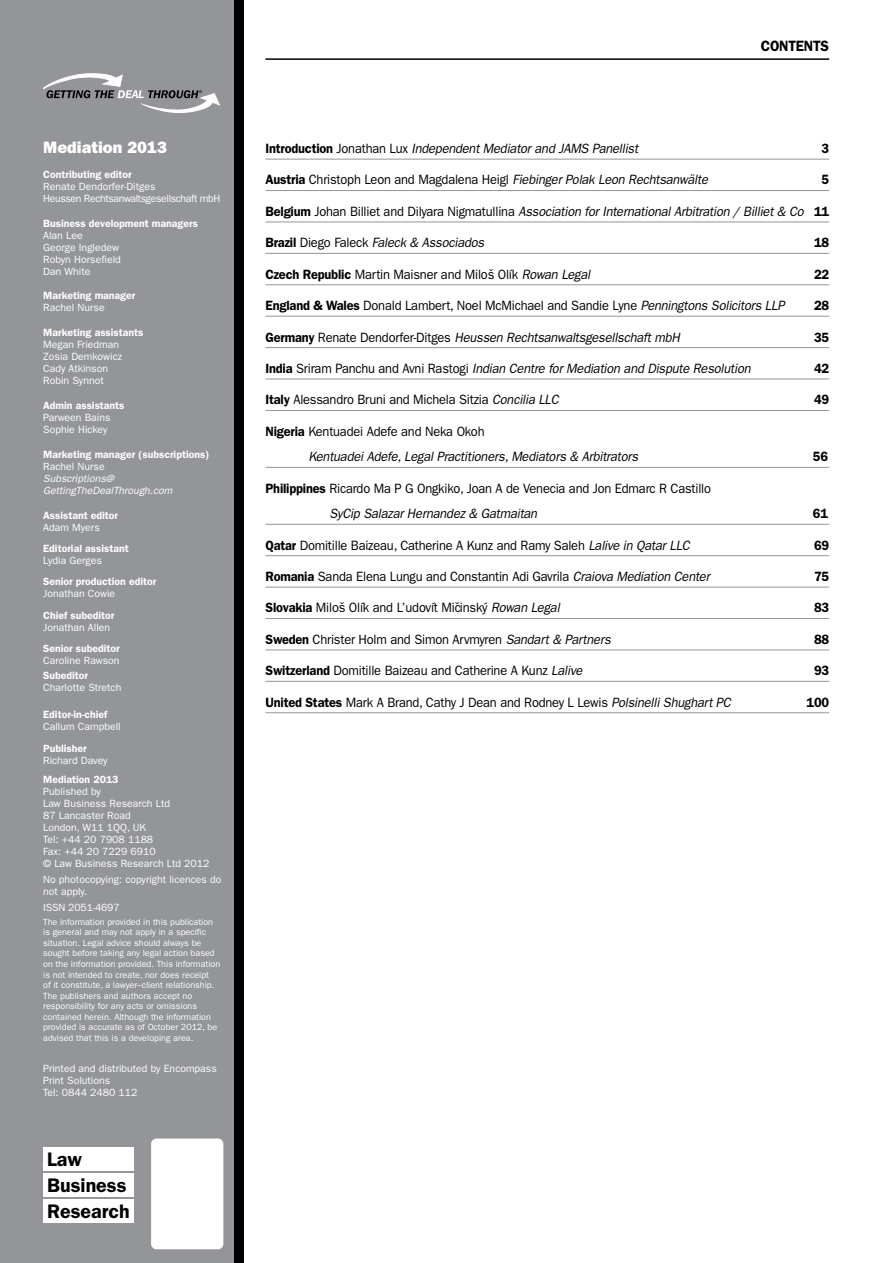
<style>
.page{position:relative;width:893px;height:1263px;background:#fff}
.page>*{position:absolute;margin:0;border:0;box-sizing:border-box;transform-origin:0 0}
.t1{font:600 19.65px/25.8px "Franklin Gothic";color:#000}
.t2{font:800 16.5px "Franklin Gothic";color:#fff}
.t3{font:600 15px "Franklin Gothic";letter-spacing:.045em;color:#000;scale:.95 1}
.t4{font:13.5px/25.5px "Franklin Gothic";letter-spacing:-.015em;color:#000;scale:.95 1}
.t5{font:italic 13.5px/25.5px "Franklin Gothic";letter-spacing:-.015em;color:#000;scale:.95 1}
.t6{font:600 13.5px "Franklin Gothic";letter-spacing:-.015em;color:#000;scale:.95 1}
.t7{font:10.5px/12px "Franklin Gothic";color:#fff}
.t8{font:600 10.5px "Franklin Gothic";color:#fff}
.t9{font:10.5px/12px "Franklin Gothic";letter-spacing:-.035em;color:#fff}
.t10{font:italic 10.5px/12px "Franklin Gothic";color:#fff}
.t11{font:9px/10.5px "Franklin Gothic";color:#fff}
.t12{font:3.9px "Franklin Gothic";color:#000}
.s1{font-weight:600;font-style:normal}
.s2{font-style:normal}
.s3{font-weight:600}
.s4{font-style:italic}
</style>
<div class="page">
<hr style="left:265px;top:159px;width:564px;height:1px;background:#939598">
<hr style="left:265px;top:190px;width:564px;height:1px;background:#939598">
<hr style="left:265px;top:222px;width:564px;height:1px;background:#939598">
<hr style="left:265px;top:253px;width:564px;height:1px;background:#939598">
<hr style="left:265px;top:284px;width:564px;height:1px;background:#939598">
<hr style="left:265px;top:316px;width:564px;height:1px;background:#939598">
<hr style="left:265px;top:347px;width:564px;height:1px;background:#939598">
<hr style="left:265px;top:379px;width:564px;height:1px;background:#939598">
<hr style="left:265px;top:410px;width:564px;height:1px;background:#939598">
<hr style="left:265px;top:467px;width:564px;height:1px;background:#939598">
<hr style="left:265px;top:524px;width:564px;height:1px;background:#939598">
<hr style="left:265px;top:555px;width:564px;height:1px;background:#939598">
<hr style="left:265px;top:587px;width:564px;height:1px;background:#939598">
<hr style="left:265px;top:618px;width:564px;height:1px;background:#939598">
<hr style="left:265px;top:649px;width:564px;height:1px;background:#939598">
<hr style="left:265px;top:681px;width:564px;height:1px;background:#939598">
<hr style="left:265px;top:712px;width:564px;height:1px;background:#939598">
<div style="left:0;top:0;width:238px;height:1263px;background:#939598"></div>
<hr style="left:265px;top:58px;width:564px;height:2px;background:#000">
<div style="left:234px;top:0;width:9px;height:1263px;background:#000"></div>
<svg style="left:43px;top:73px;width:177px;height:40px"></svg>
<div style="left:43px;top:1147px;width:91px;height:23px;background:#fff"></div>
<div style="left:43px;top:1173px;width:91px;height:23px;background:#fff"></div>
<div style="left:43px;top:1199px;width:91px;height:23px;background:#fff"></div>
<div style="left:151px;top:1138px;width:72px;height:111px;background:#fff;border-radius:5px"></div>
<p class="t12" style="left:199px;top:89px;width:5px">®</p>
<p class="t2" style="left:43px;top:138px;width:125px">Mediation 2013</p>
<p class="t8" style="left:43px;top:168px;width:90px">Contributing editor</p>
<p class="t9" style="left:43px;top:180px;width:179px">Renate Dendorfer-Ditges<br>Heussen Rechtsanwaltsgesellschaft mbH</p>
<p class="t8" style="left:43px;top:217px;width:156px">Business development managers</p>
<p class="t7" style="left:43px;top:229px;width:79px">Alan Lee<br>George Ingledew<br>Robyn Horsefield<br>Dan White</p>
<p class="t8" style="left:43px;top:290px;width:94px">Marketing manager</p>
<p class="t7" style="left:43px;top:302px;width:63px">Rachel Nurse</p>
<p class="t8" style="left:43px;top:326px;width:102px">Marketing assistants</p>
<p class="t7" style="left:43px;top:339px;width:80px">Megan Friedman<br>Zosia Demkowicz<br>Cady Atkinson<br>Robin Synnot</p>
<p class="t8" style="left:43px;top:399px;width:83px">Admin assistants</p>
<p class="t7" style="left:43px;top:411px;width:69px">Parween Bains<br>Sophie Hickey</p>
<p class="t8" style="left:43px;top:448px;width:168px">Marketing manager (subscriptions)</p>
<p class="t7" style="left:43px;top:460px;width:63px">Rachel Nurse</p>
<p class="t10" style="left:43px;top:472px;width:131px">Subscriptions@<br>GettingTheDealThrough.com</p>
<p class="t8" style="left:43px;top:509px;width:76px">Assistant editor</p>
<p class="t7" style="left:43px;top:521px;width:58px">Adam Myers</p>
<p class="t8" style="left:43px;top:542px;width:87px">Editorial assistant</p>
<p class="t7" style="left:43px;top:554px;width:60px">Lydia Gerges</p>
<p class="t8" style="left:43px;top:575px;width:115px">Senior production editor</p>
<p class="t7" style="left:43px;top:588px;width:74px">Jonathan Cowie</p>
<p class="t8" style="left:43px;top:609px;width:73px">Chief subeditor</p>
<p class="t7" style="left:43px;top:621px;width:68px">Jonathan Allen</p>
<p class="t8" style="left:43px;top:642px;width:78px">Senior subeditor</p>
<p class="t7" style="left:43px;top:654px;width:78px">Caroline Rawson</p>
<p class="t8" style="left:43px;top:669px;width:46px">Subeditor</p>
<p class="t7" style="left:43px;top:682px;width:80px">Charlotte Stretch</p>
<p class="t8" style="left:43px;top:709px;width:66px">Editor-in-chief</p>
<p class="t7" style="left:43px;top:721px;width:79px">Callum Campbell</p>
<p class="t8" style="left:43px;top:742px;width:45px">Publisher</p>
<p class="t7" style="left:43px;top:754px;width:66px">Richard Davey</p>
<p class="t8" style="left:43px;top:773px;width:77px">Mediation 2013</p>
<p class="t7" style="left:43px;top:786px;width:168px">Published by<br>Law Business Research Ltd<br>87 Lancaster Road<br>London, W11 1QQ, UK<br>Tel: +44 20 7908 1188<br>Fax: +44 20 7229 6910<br>© Law Business Research Ltd 2012</p>
<p class="t7" style="left:43px;top:873px;width:180px">No photocopying: copyright licences do not apply.</p>
<p class="t7" style="left:43px;top:901px;width:78px">ISSN 2051-4697</p>
<p class="t11" style="left:43px;top:917px;width:179px">The information provided in this publication is general and may not apply in a specific situation. Legal advice should always be sought before taking any legal action based on the information provided. This information is not intended to create, nor does receipt<br>of it constitute, a lawyer–client relationship.<br>The publishers and authors accept no responsibility for any acts or omissions contained herein. Although the information provided is accurate as of October 2012, be advised that this is a developing area.</p>
<p class="t7" style="left:43px;top:1062px;width:175px">Printed and distributed by Encompass<br>Print Solutions<br>Tel: 0844 2480 112</p>
<h1 class="t1" style="left:47px;top:1147px;width:84px">Law<br>Business<br>Research</h1>
<p class="t3" style="left:761px;top:37px;width:72px">contents</p>
<p class="t5" style="left:265px;top:136px;width:394px"><span class="s1">Introduction</span> <span class="s2">Jonathan Lux</span> Independent Mediator and JAMS Panellist</p>
<p class="t6" style="left:821px;top:140px;width:10px">3</p>
<p class="t5" style="left:265px;top:167px;width:467px"><span class="s1">Austria</span> <span class="s2">Christoph Leon and Magdalena Heigl</span> Fiebinger Polak Leon Rechtsanwälte</p>
<p class="t6" style="left:821px;top:172px;width:10px">5</p>
<p class="t5" style="left:265px;top:199px;width:595px"><span class="s1">Belgium</span> <span class="s2">Johan Billiet and Dilyara Nigmatullina</span> Association for International Arbitration / Billiet &amp; Co <span class="s1">11</span></p>
<p class="t5" style="left:265px;top:230px;width:232px"><span class="s1">Brazil</span> <span class="s2">Diego Faleck</span> Faleck &amp; Associados</p>
<p class="t6" style="left:814px;top:235px;width:17px">18</p>
<p class="t4" style="left:265px;top:261px;width:343px"><span class="s3">Czech Republic</span> Martin Maisner and Miloš Olík <span class="s4">Rowan Legal</span></p>
<p class="t6" style="left:814px;top:266px;width:17px">22</p>
<p class="t4" style="left:265px;top:293px;width:548px"><span class="s3">England &amp; Wales</span> Donald Lambert, Noel McMichael and Sandie Lyne <span class="s4">Penningtons Solicitors LLP</span></p>
<p class="t6" style="left:814px;top:297px;width:17px">28</p>
<p class="t5" style="left:265px;top:324px;width:438px"><span class="s1">Germany</span> <span class="s2">Renate Dendorfer-Ditges</span> Heussen Rechtsanwaltsgesellschaft mbH</p>
<p class="t6" style="left:814px;top:329px;width:17px">35</p>
<p class="t5" style="left:265px;top:356px;width:512px"><span class="s1">India</span> <span class="s2">Sriram Panchu and Avni Rastogi</span> Indian Centre for Mediation and Dispute Resolution</p>
<p class="t6" style="left:814px;top:360px;width:17px">42</p>
<p class="t4" style="left:265px;top:387px;width:310px"><span class="s3">Italy</span> Alessandro Bruni and Michela Sitzia <span class="s4">Concilia LLC</span></p>
<p class="t6" style="left:814px;top:392px;width:17px">49</p>
<p class="t5" style="left:308px;top:418px;width:349px;text-indent:-43px"><span class="s1">Nigeria</span> <span class="s2">Kentuadei Adefe and Neka Okoh<br></span>Kentuadei Adefe, Legal Practitioners, Mediators &amp; Arbitrators</p>
<p class="t6" style="left:813px;top:449px;width:17px">56</p>
<p class="t4" style="left:329px;top:475px;width:403px;text-indent:-64px"><span class="s3">Philippines</span> Ricardo Ma P G Ongkiko, Joan A de Venecia and Jon Edmarc R Castillo<br><span class="s4">SyCip Salazar Hernandez &amp; Gatmaitan</span></p>
<p class="t6" style="left:813px;top:506px;width:17px">61</p>
<p class="t4" style="left:265px;top:532px;width:448px"><span class="s3">Qatar</span> Domitille Baizeau, Catherine A Kunz and Ramy Saleh <span class="s4">Lalive in Qatar LLC</span></p>
<p class="t6" style="left:814px;top:537px;width:17px">69</p>
<p class="t4" style="left:265px;top:564px;width:469px"><span class="s3">Romania</span> Sanda Elena Lungu and Constantin Adi Gavrila <span class="s4">Craiova Mediation Center</span></p>
<p class="t6" style="left:814px;top:568px;width:17px">75</p>
<p class="t4" style="left:265px;top:595px;width:311px"><span class="s3">Slovakia</span> Miloš Olík and L’udovít Micˇinský <span class="s4">Rowan Legal</span></p>
<p class="t6" style="left:814px;top:600px;width:17px">83</p>
<p class="t4" style="left:265px;top:627px;width:365px"><span class="s3">Sweden</span> Christer Holm and Simon Arvmyren <span class="s4">Sandart &amp; Partners</span></p>
<p class="t6" style="left:814px;top:631px;width:17px">88</p>
<p class="t4" style="left:265px;top:658px;width:335px"><span class="s3">Switzerland</span> Domitille Baizeau and Catherine A Kunz <span class="s4">Lalive</span></p>
<p class="t6" style="left:814px;top:663px;width:17px">93</p>
<p class="t4" style="left:266px;top:689px;width:491px"><span class="s3">United States</span> Mark A Brand, Cathy J Dean and Rodney L Lewis <span class="s4">Polsinelli Shughart PC</span></p>
<p class="t6" style="left:806px;top:694px;width:25px">100</p>
</div>
